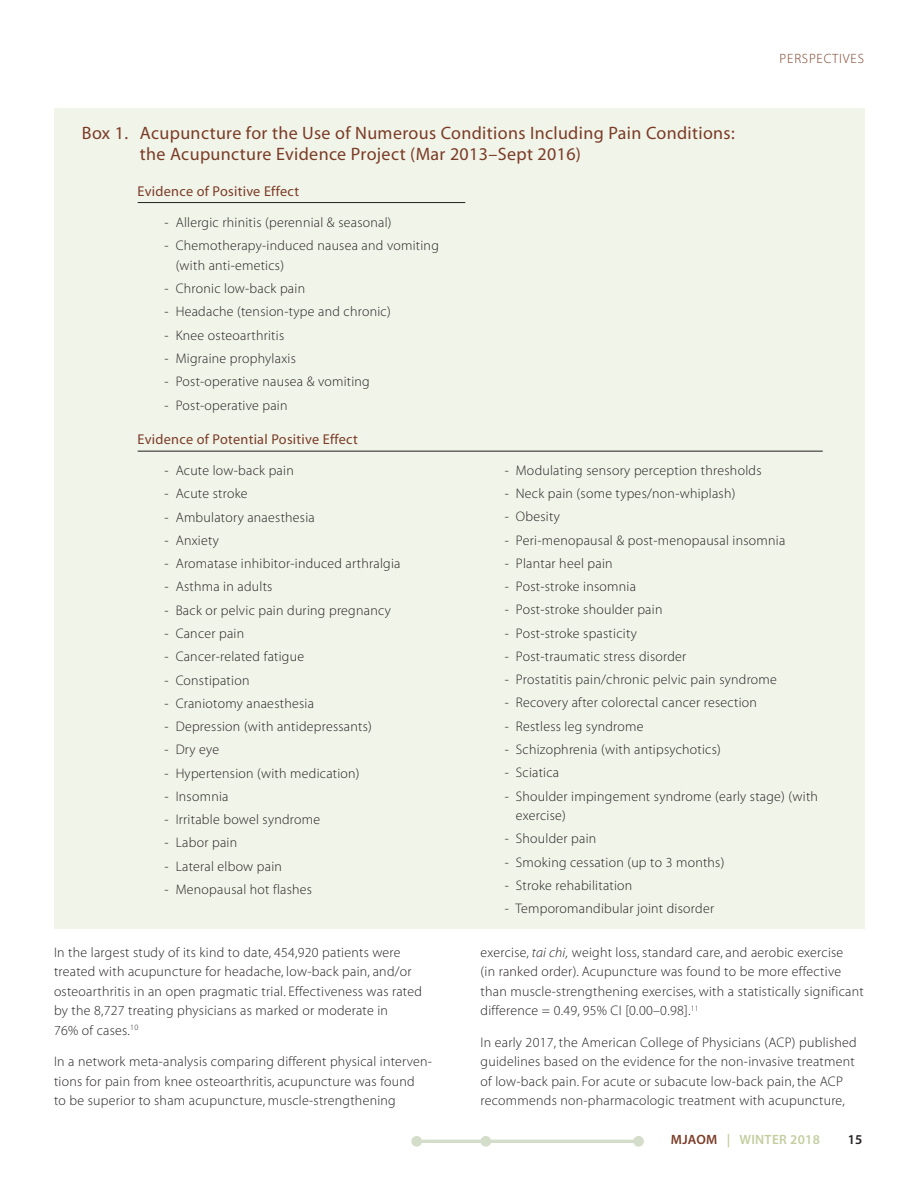
<style>
.page{position:relative;width:918px;height:1188px;background:#fff}
.page>*{position:absolute;margin:0;border:0;box-sizing:border-box;transform-origin:0 0}
.subhead{font:18px/21px "Myriad MM 400 600";letter-spacing:.02em;color:#7b3c27}
.subhead_2{font:14.25px "Myriad MM 400 600";letter-spacing:.02em;color:#7b3c27}
.body_indent_bullet{font:13.8px/19.5px "Myriad MM 215 600";letter-spacing:.02em;color:#231f20}
.body_light{font:13.8px/19.5px "Myriad MM 215 600";letter-spacing:.02em;color:#231f20}
.t1{font:13.5px "Myriad MM 565 600";letter-spacing:.02em;color:#c4cea1}
.title_continued{font:13.5px "Myriad MM 215 600";letter-spacing:.06em;color:#7b3c27}
.t2{font:13.5px "Myriad MM 565 600";color:#231f20}
.s1{font-family:"Myriad MM It 215 600"}
.s2{color:#7b3c27}
</style>
<div class="page">
<svg style="left:411px;top:1136px;width:233px;height:11px"></svg>
<div style="left:54px;top:108px;width:811px;height:821px;background:#f1f4e9"></div>
<hr style="left:138px;top:451px;width:685px;height:1px;background:#231f20">
<hr style="left:138px;top:202px;width:327px;height:1px;background:#231f20">
<p class="subhead" style="left:140px;top:123px;width:596px;text-indent:-58px">Box 1. Acupuncture for the Use of Numerous Conditions Including Pain Conditions: the Acupuncture Evidence Project (Mar 2013–Sept 2016)</p>
<p class="title_continued" style="left:780px;top:52px;width:86px">PERSPECTIVES</p>
<p class="subhead_2" style="left:138px;top:184px;width:163px">Evidence of Positive Effect</p>
<p class="body_indent_bullet" style="left:165px;top:213px;width:228px">- Allergic rhinitis (perennial &amp; seasonal)</p>
<p class="body_indent_bullet" style="left:176px;top:237px;width:265px;text-indent:-11px">- Chemotherapy-induced nausea and vomiting (with anti-emetics)</p>
<p class="body_indent_bullet" style="left:165px;top:279px;width:142px">- Chronic low-back pain</p>
<p class="body_indent_bullet" style="left:165px;top:303px;width:228px">- Headache (tension-type and chronic)</p>
<p class="body_indent_bullet" style="left:165px;top:326px;width:121px">- Knee osteoarthritis</p>
<p class="body_indent_bullet" style="left:165px;top:349px;width:133px">- Migraine prophylaxis</p>
<p class="body_indent_bullet" style="left:165px;top:373px;width:207px">- Post-operative nausea &amp; vomiting</p>
<p class="body_indent_bullet" style="left:165px;top:396px;width:124px">- Post-operative pain</p>
<p class="subhead_2" style="left:138px;top:432px;width:222px">Evidence of Potential Positive Effect</p>
<p class="body_indent_bullet" style="left:165px;top:461px;width:131px">- Acute low-back pain</p>
<p class="body_indent_bullet" style="left:165px;top:485px;width:84px">- Acute stroke</p>
<p class="body_indent_bullet" style="left:165px;top:508px;width:152px">- Ambulatory anaesthesia</p>
<p class="body_indent_bullet" style="left:165px;top:531px;width:56px">- Anxiety</p>
<p class="body_indent_bullet" style="left:165px;top:554px;width:237px">- Aromatase inhibitor-induced arthralgia</p>
<p class="body_indent_bullet" style="left:165px;top:578px;width:109px">- Asthma in adults</p>
<p class="body_indent_bullet" style="left:165px;top:601px;width:228px">- Back or pelvic pain during pregnancy</p>
<p class="body_indent_bullet" style="left:165px;top:624px;width:81px">- Cancer pain</p>
<p class="body_indent_bullet" style="left:165px;top:648px;width:141px">- Cancer-related fatigue</p>
<p class="body_indent_bullet" style="left:165px;top:671px;width:86px">- Constipation</p>
<p class="body_indent_bullet" style="left:165px;top:694px;width:151px">- Craniotomy anaesthesia</p>
<p class="body_indent_bullet" style="left:165px;top:717px;width:209px">- Depression (with antidepressants)</p>
<p class="body_indent_bullet" style="left:165px;top:741px;width:56px">- Dry eye</p>
<p class="body_indent_bullet" style="left:165px;top:764px;width:196px">- Hypertension (with medication)</p>
<p class="body_indent_bullet" style="left:165px;top:787px;width:65px">- Insomnia</p>
<p class="body_indent_bullet" style="left:165px;top:811px;width:157px">- Irritable bowel syndrome</p>
<p class="body_indent_bullet" style="left:165px;top:834px;width:74px">- Labor pain</p>
<p class="body_indent_bullet" style="left:165px;top:857px;width:119px">- Lateral elbow pain</p>
<p class="body_indent_bullet" style="left:165px;top:880px;width:149px">- Menopausal hot flashes</p>
<p class="body_light" style="left:54px;top:943px;width:369px">In the largest study of its kind to date, 454,920 patients were treated with acupuncture for headache, low-back pain, and/or osteoarthritis in an open pragmatic trial. Effectiveness was rated by the 8,727 treating physicians as marked or moderate in<br>76% of cases.<sup>10</sup></p>
<p class="body_light" style="left:54px;top:1052px;width:380px">In a network meta-analysis comparing different physical interven&shy;tions for pain from knee osteoarthritis, acupuncture was found<br>to be superior to sham acupuncture, muscle-strengthening</p>
<p class="body_indent_bullet" style="left:505px;top:461px;width:258px">- Modulating sensory perception thresholds</p>
<p class="body_indent_bullet" style="left:505px;top:484px;width:232px">- Neck pain (some types/non-whiplash)</p>
<p class="body_indent_bullet" style="left:505px;top:508px;width:57px">- Obesity</p>
<p class="body_indent_bullet" style="left:505px;top:531px;width:282px">- Peri-menopausal &amp; post-menopausal insomnia</p>
<p class="body_indent_bullet" style="left:505px;top:554px;width:109px">- Plantar heel pain</p>
<p class="body_indent_bullet" style="left:505px;top:577px;width:133px">- Post-stroke insomnia</p>
<p class="body_indent_bullet" style="left:505px;top:601px;width:159px">- Post-stroke shoulder pain</p>
<p class="body_indent_bullet" style="left:505px;top:624px;width:133px">- Post-stroke spasticity</p>
<p class="body_indent_bullet" style="left:505px;top:647px;width:183px">- Post-traumatic stress disorder</p>
<p class="body_indent_bullet" style="left:505px;top:671px;width:274px">- Prostatitis pain/chronic pelvic pain syndrome</p>
<p class="body_indent_bullet" style="left:505px;top:694px;width:254px">- Recovery after colorectal cancer resection</p>
<p class="body_indent_bullet" style="left:505px;top:717px;width:140px">- Restless leg syndrome</p>
<p class="body_indent_bullet" style="left:505px;top:740px;width:218px">- Schizophrenia (with antipsychotics)</p>
<p class="body_indent_bullet" style="left:505px;top:764px;width:56px">- Sciatica</p>
<p class="body_indent_bullet" style="left:516px;top:787px;width:304px;text-indent:-11px">- Shoulder impingement syndrome (early stage) (with exercise)</p>
<p class="body_indent_bullet" style="left:505px;top:830px;width:93px">- Shoulder pain</p>
<p class="body_indent_bullet" style="left:505px;top:853px;width:221px">- Smoking cessation (up to 3 months)</p>
<p class="body_indent_bullet" style="left:505px;top:876px;width:129px">- Stroke rehabilitation</p>
<p class="body_indent_bullet" style="left:505px;top:900px;width:211px">- Temporomandibular joint disorder</p>
<p class="body_light" style="left:481px;top:943px;width:385px">exercise, <span class="s1">tai chi,</span> weight loss, standard care, and aerobic exercise<br>(in ranked order). Acupuncture was found to be more effective than muscle-strengthening exercises, with a statistically significant difference = 0.49, 95% CI [0.00–0.98].<sup>11</sup></p>
<p class="body_light" style="left:481px;top:1033px;width:378px">In early 2017, the American College of Physicians (ACP) published guidelines based on the evidence for the non-invasive treatment of low-back pain. For acute or subacute low-back pain, the ACP recommends non-pharmacologic treatment with acupuncture,</p>
<p class="t1" style="left:671px;top:1133px;width:151px"><span class="s2">MJAOM</span> | WINTER 2018</p>
<p class="t2" style="left:848px;top:1133px;width:16px">15</p>
</div>
